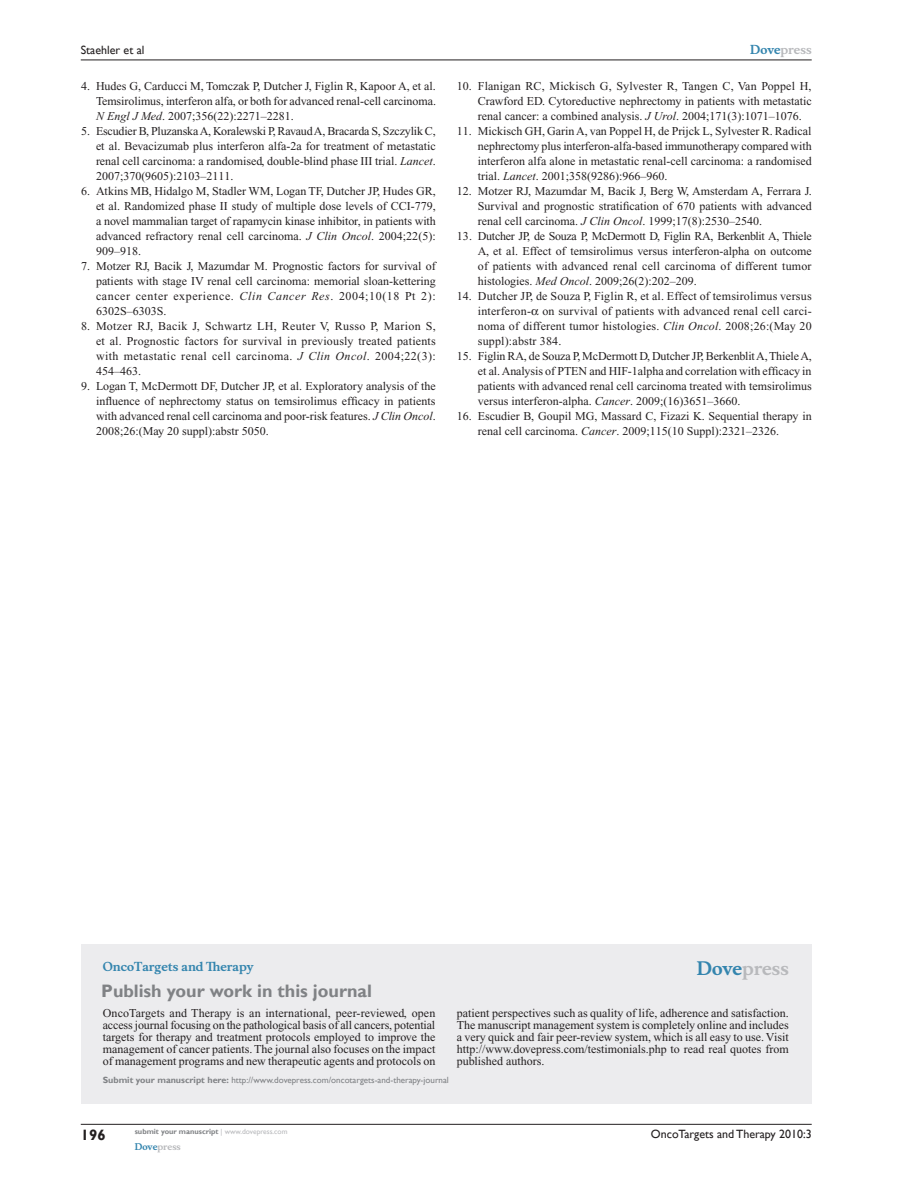
<style>
.page{position:relative;width:918px;height:1188px;background:#fff}
.page>*{position:absolute;margin:0;border:0;box-sizing:border-box;transform-origin:0 0}
.t1{font:700 18px "Gill Sans";color:#808285}
.t2{font:700 18px "Musee";color:#b8b9bc}
.t3{font:700 15px "Gill Sans";color:#231f20}
.t4{font:12px/15px "Times New Roman";color:#231f20;text-align:justify}
.t5{font:12px "Gill Sans";color:#231f20}
.t6{font:700 12px "Musee";color:#3485ae}
.t7{font:700 12px "Musee";color:#b8b9bc}
.t8{font:9px "Gill Sans";color:#808285}
.t9{font:700 9px "Musee";color:#b8b9bc}
.t10{font:700 7.5px "Gill Sans";color:#808285}
.s1{color:#3485ae}
.s2{font-style:italic}
.s3{font-weight:700}
.s4{font-weight:400;color:#b8b9bc}
</style>
<div class="page">
<div style="left:81px;top:944px;width:731px;height:159px;background:#ececee"></div>
<hr style="left:81px;top:1124px;width:731px;height:1px;background:#231f20">
<hr style="left:81px;top:60px;width:731px;height:1px;background:#231f20">
<p class="t5" style="left:81px;top:43px;width:65px">Staehler et al</p>
<p class="t7" style="left:750px;top:43px;width:63px"><span class="s1">Dove</span>press</p>
<p class="t4" style="left:96px;top:79px;width:342px;text-indent:-15px">4. Hudes G, Carducci M, Tomczak P, Dutcher J, Figlin R, Kapoor A, et al.<br>Temsirolimus, interferon alfa, or both for advanced renal-cell carcinoma.<br><span class="s2">N Engl J Med</span>. 2007;356(22):2271–2281.</p>
<p class="t4" style="left:96px;top:124px;width:341px;text-indent:-15px">5. Escudier B, Pluzanska A, Koralewski P, Ravaud A, Bracarda S, Szczylik C, et al. Bevacizumab plus interferon alfa-2a for treatment of metastatic renal cell carcinoma: a randomised, double-blind phase III trial. <span class="s2">Lancet</span>.<br>2007;370(9605):2103–2111.</p>
<p class="t4" style="left:96px;top:184px;width:341px;text-indent:-15px">6. Atkins MB, Hidalgo M, Stadler WM, Logan TF, Dutcher JP, Hudes GR, et al. Randomized phase II study of multiple dose levels of CCI-779, a novel mammalian target of rapamycin kinase inhibitor, in patients with advanced refractory renal cell carcinoma. <span class="s2">J Clin Oncol</span>. 2004;22(5):<br>909–918.</p>
<p class="t4" style="left:96px;top:259px;width:341px;text-indent:-15px">7. Motzer RJ, Bacik J, Mazumdar M. Prognostic factors for survival of patients with stage IV renal cell carcinoma: memorial sloan-kettering cancer center experience. <span class="s2">Clin Cancer Res</span>. 2004;10(18 Pt 2):<br>6302S–6303S.</p>
<p class="t4" style="left:96px;top:319px;width:341px;text-indent:-15px">8. Motzer RJ, Bacik J, Schwartz LH, Reuter V, Russo P, Marion S, et al. Prognostic factors for survival in previously treated patients with metastatic renal cell carcinoma. <span class="s2">J Clin Oncol</span>. 2004;22(3):<br>454–463.</p>
<p class="t4" style="left:96px;top:379px;width:341px;text-indent:-15px">9. Logan T, McDermott DF, Dutcher JP, et al. Exploratory analysis of the influence of nephrectomy status on temsirolimus efficacy in patients with advanced renal cell carcinoma and poor-risk features. <span class="s2">J Clin Oncol</span>.<br>2008;26:(May 20 suppl):abstr 5050.</p>
<p class="t4" style="left:478px;top:79px;width:335px;text-indent:-21px">10. Flanigan RC, Mickisch G, Sylvester R, Tangen C, Van Poppel H, Crawford ED. Cytoreductive nephrectomy in patients with metastatic renal cancer: a combined analysis. <span class="s2">J Urol</span>. 2004;171(3):1071–1076.</p>
<p class="t4" style="left:478px;top:124px;width:335px;text-indent:-21px">11. Mickisch GH, Garin A, van Poppel H, de Prijck L, Sylvester R. Radical nephrectomy plus interferon-alfa-based immunotherapy compared with interferon alfa alone in metastatic renal-cell carcinoma: a randomised trial. <span class="s2">Lancet</span>. 2001;358(9286):966–960.</p>
<p class="t4" style="left:478px;top:184px;width:335px;text-indent:-21px">12. Motzer RJ, Mazumdar M, Bacik J, Berg W, Amsterdam A, Ferrara J.<br>Survival and prognostic stratification of 670 patients with advanced renal cell carcinoma. <span class="s2">J Clin Oncol</span>. 1999;17(8):2530–2540.</p>
<p class="t4" style="left:478px;top:229px;width:335px;text-indent:-21px">13. Dutcher JP, de Souza P, McDermott D, Figlin RA, Berkenblit A, Thiele A, et al. Effect of temsirolimus versus interferon-alpha on outcome of patients with advanced renal cell carcinoma of different tumor histologies. <span class="s2">Med Oncol</span>. 2009;26(2):202–209.</p>
<p class="t4" style="left:478px;top:289px;width:335px;text-indent:-21px">14. Dutcher JP, de Souza P, Figlin R, et al. Effect of temsirolimus versus interferon- on survival of patients with advanced renal cell carci&shy;noma of different tumor histologies. <span class="s2">Clin Oncol</span>. 2008;26:(May 20 suppl):abstr 384.</p>
<p class="t4" style="left:478px;top:349px;width:335px;text-indent:-21px">15. Figlin RA, de Souza P, McDermott D, Dutcher JP, Berkenblit A, Thiele A, et al. Analysis of PTEN and HIF-1alpha and correlation with efficacy in patients with advanced renal cell carcinoma treated with temsirolimus versus interferon-alpha. <span class="s2">Cancer</span>. 2009;(16)3651–3660.</p>
<p class="t4" style="left:478px;top:409px;width:335px;text-indent:-21px">16. Escudier B, Goupil MG, Massard C, Fizazi K. Sequential therapy in renal cell carcinoma. <span class="s2">Cancer</span>. 2009;115(10 Suppl):2321–2326.</p>
<p class="t6" style="left:103px;top:959px;width:152px">OncoTargets and Therapy</p>
<h1 class="t1" style="left:101px;top:980px;width:272px">Publish your work in this journal</h1>
<h1 class="t2" style="left:697px;top:958px;width:94px"><span class="s1">Dove</span>press</h1>
<p class="t4" style="left:103px;top:1007px;width:334px;line-height:12px">OncoTargets and Therapy is an international, peer-reviewed, open access journal focusing on the pathological basis of all cancers, potential targets for therapy and treatment protocols employed to improve the management of cancer patients. The journal also focuses on the impact of management programs and new therapeutic agents and protocols on</p>
<p class="t4" style="left:457px;top:1007px;width:333px;line-height:12px">patient perspectives such as quality of life, adherence and satisfaction.<br>The manuscript management system is completely online and includes a very quick and fair peer-review system, which is all easy to use. Visit http://www.dovepress.com/testimonials.php to read real quotes from published authors.</p>
<p class="t8" style="left:103px;top:1075px;width:348px"><span class="s3">Submit your manuscript here:</span> http://www.dovepress.com/oncotargets-and-therapy-journal</p>
<p class="t3" style="left:81px;top:1126px;width:26px">196</p>
<p class="t10" style="left:135px;top:1127px;width:154px">submit your manuscript <span class="s4">| www.dovepress.com</span></p>
<p class="t9" style="left:135px;top:1141px;width:48px"><span class="s1">Dove</span>press</p>
<p class="t5" style="left:651px;top:1127px;width:162px">OncoTargets and Therapy 2010:3</p>
</div>
